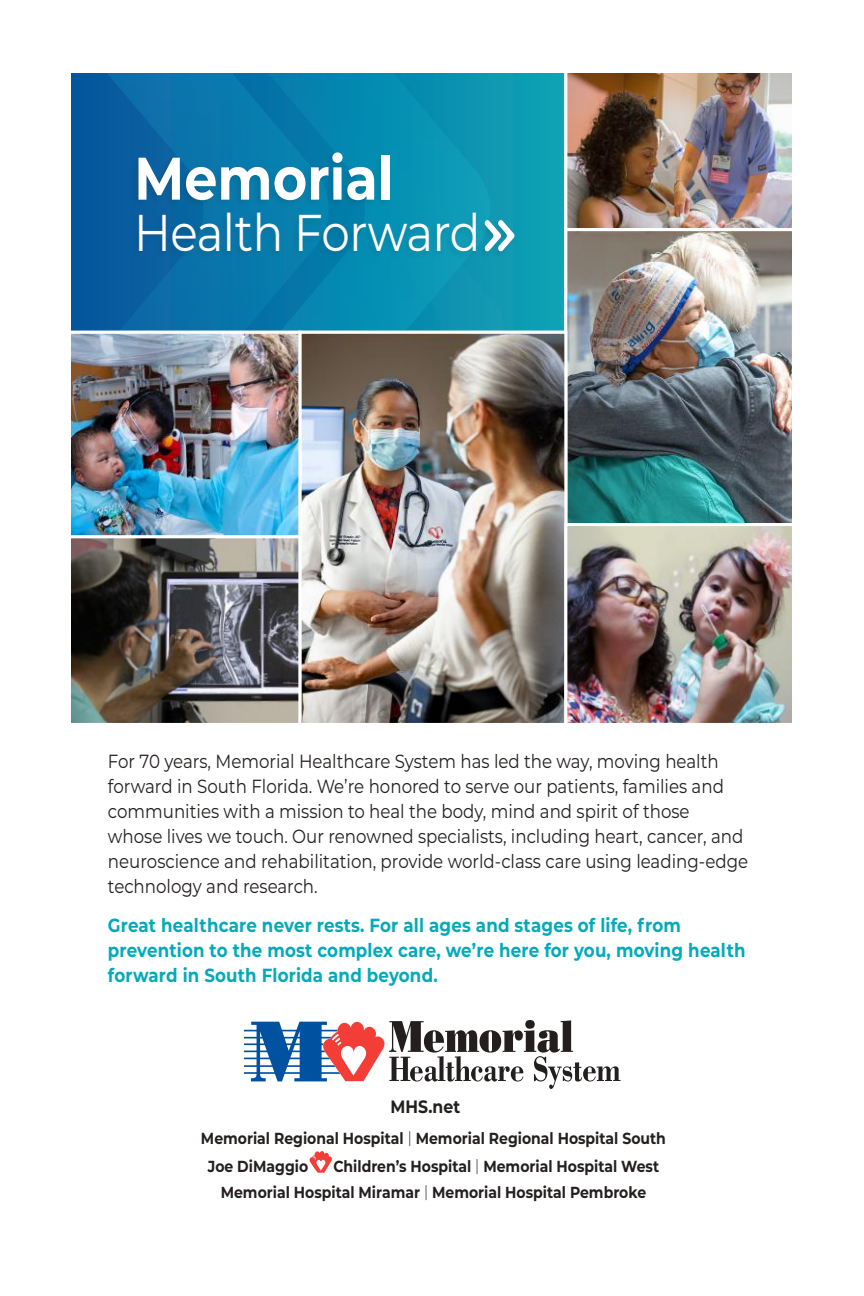
<style>
.page{position:relative;width:864px;height:1296px;background:#fff}
.page>*{position:absolute;margin:0;border:0;box-sizing:border-box;transform-origin:0 0}
.t1{font:700 60px "Montserrat";color:#fff;scale:.88 1}
.t2{font:51.8px "Montserrat";letter-spacing:-.01em;color:#fff;scale:.88 1}
.t3{font:19px/25px "Montserrat";color:#241f1f;scale:.88 1}
.t4{font:700 19px/25px "Montserrat";letter-spacing:.01em;color:#03aab9;scale:.88 1}
.t5{font:700 17.8px "Montserrat";color:#241f1f;scale:.88 1}
.t6{font:700 16px/27.8px "Montserrat";color:#241f1f;scale:.88 1}
.s1{font-weight:300}
</style>
<div class="page">
<svg style="left:310px;top:1151px;width:22px;height:22px"></svg>
<svg style="left:244px;top:1020px;width:377px;height:69px"></svg>
<svg style="left:72px;top:73px;width:492px;height:258px;background:#0a86ab"></svg>
<div style="left:131px;top:150px;width:386px;height:110px;background:#129ab2"></div>
<img style="left:303px;top:335px;width:260px;height:387px">
<img style="left:72px;top:333px;width:227px;height:202px">
<img style="left:72px;top:535px;width:227px;height:188px">
<img style="left:564px;top:73px;width:228px;height:155px">
<img style="left:564px;top:228px;width:228px;height:295px">
<div style="left:299px;top:331px;width:268px;height:395px;border:3px solid #fff"></div>
<img style="left:564px;top:523px;width:228px;height:203px">
<svg style="left:494px;top:220px;width:21px;height:112px"></svg>
<svg style="left:333px;top:73px;width:161px;height:259px"></svg>
<div style="left:99px;top:73px;width:234px;height:259px;background:linear-gradient(to right,#0b5c9e,#0684ae)"></div>
<h1 class="t1" style="left:134px;top:135px;width:296px">Memorial</h1>
<h2 class="t2" style="left:134px;top:197px;width:395px">Health Forward</h2>
<p class="t3" style="left:108px;top:748px;width:729px">For 70 years, Memorial Healthcare System has led the way, moving health forward in South Florida. We’re honored to serve our patients, families and communities with a mission to heal the body, mind and spirit of those whose lives we touch. Our renowned specialists, including heart, cancer, and neuroscience and rehabilitation, provide world-class care using leading-edge technology and research.</p>
<p class="t4" style="left:108px;top:912px;width:726px">Great healthcare never rests. For all ages and stages of life, from prevention to the most complex care, we’re here for you, moving health forward in South Florida and beyond.</p>
<p class="t5" style="left:391px;top:1094px;width:81px">MHS.net</p>
<p class="t6" style="left:208px;top:1124px;width:522px;text-indent:-7px">Memorial Regional Hospital <span class="s1">|</span> Memorial Regional Hospital South<br>Joe DiMaggio</p>
<p class="t6" style="left:221px;top:1153px;width:500px;line-height:25.8px;text-indent:113px">Children’s Hospital <span class="s1">|</span> Memorial Hospital West<br>Memorial Hospital Miramar <span class="s1">|</span> Memorial Hospital Pembroke</p>
</div>
